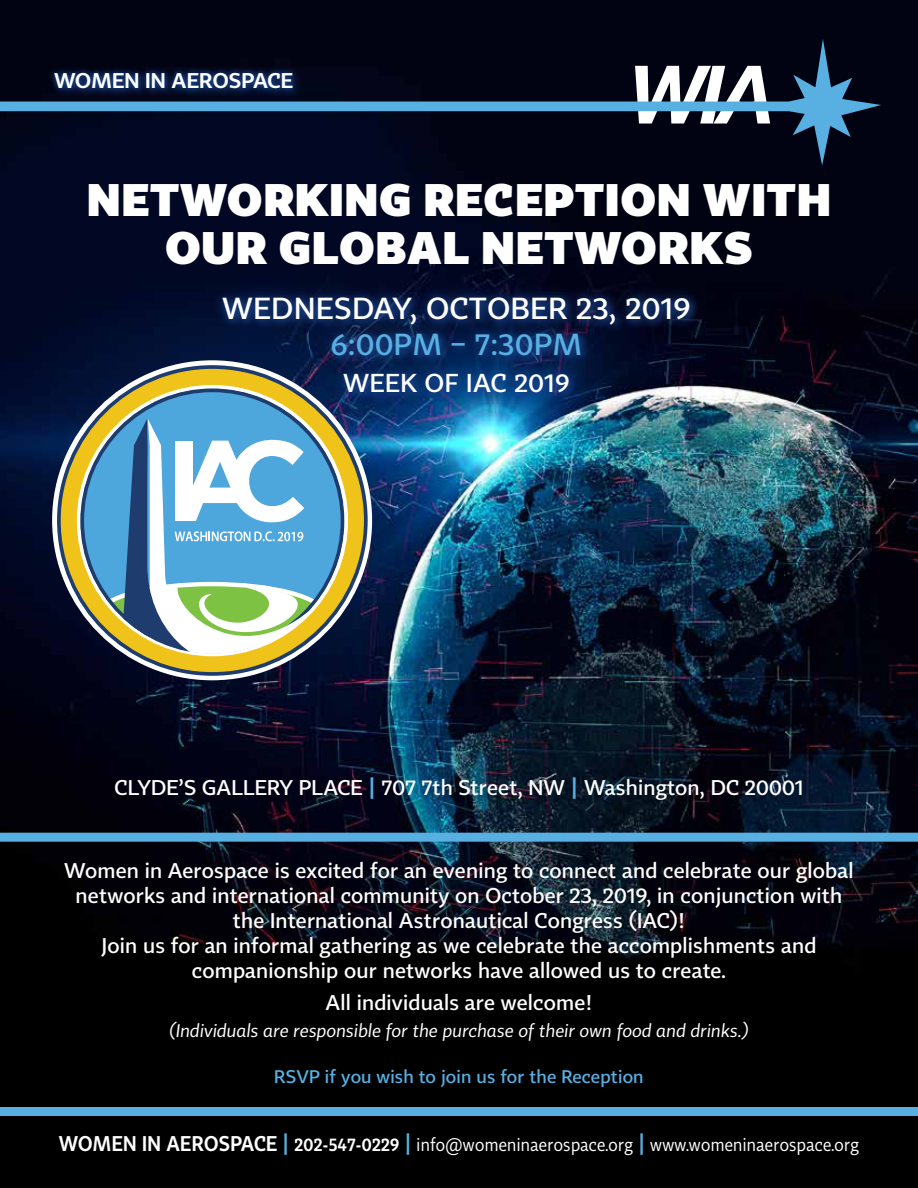
<style>
.page{position:relative;width:918px;height:1188px;background:#fff}
.page>*{position:absolute;margin:0;border:0;box-sizing:border-box;transform-origin:0 0}
.t1{font:500 45px/48px "Tabac Sans";letter-spacing:.03em;color:#fff;text-align:center}
.t2{font:500 30px "Tabac Sans";letter-spacing:.025em;color:#fff}
.t3{font:500 30px "Tabac Sans";letter-spacing:.025em;color:#58b0e2}
.t4{font:500 25.5px "Tabac Sans";letter-spacing:.025em;color:#fff}
.t5{font:500 21px/25.2px "Tabac Sans";letter-spacing:.01em;color:#fff;text-align:center}
.t6{font:300 21px "Tabac Sans";letter-spacing:.01em;color:#fff}
.t7{font:18px "Tabac Sans";letter-spacing:.02em;color:#fff;scale:.9 1}
.t8{font:italic 18px "Tabac Sans";letter-spacing:.01em;color:#fff}
.t9{font:500 18px "Tabac Sans";letter-spacing:.01em;color:#58b0e2}
.s1{font-weight:700;color:#58b0e2}
.s2{font-weight:300;font-size:21px}
.s3{font-weight:700;font-size:21px;color:#58b0e2}
.s4{font-weight:300}
</style>
<div class="page">
<img style="left:0;top:0;width:918px;height:1188px">
<div style="left:0;top:1107px;width:918px;height:9px;background:#58b0e2"></div>
<div style="left:0;top:833px;width:918px;height:9px;background:#58b0e2"></div>
<svg style="left:0;top:39px;width:881px;height:127px;background:#131e33"></svg>
<svg style="left:211px;top:285px;width:491px;height:120px;background:#0d2450"></svg>
<div style="left:50px;top:68px;width:252px;height:30px;background:#02081e"></div>
<svg style="left:48px;top:67px;width:250px;height:27px"></svg>
<div style="left:52px;top:360px;width:320px;height:320px;background:#fff;border-radius:50%"></div>
<svg style="left:57px;top:365px;width:311px;height:311px;background:#c0a73b"></svg>
<svg style="left:80px;top:388px;width:265px;height:266px;background:#7c9285"></svg>
<svg style="left:96px;top:419px;width:231px;height:235px"></svg>
<p class="t6" style="left:54px;top:67px;width:241px">WOMEN IN AEROSPACE</p>
<h1 class="t1" style="left:87px;top:176px;width:745px">NETWORKING RECEPTION WITH<br>OUR GLOBAL NETWORKS</h1>
<h2 class="t2" style="left:222px;top:290px;width:470px">WEDNESDAY, OCTOBER 23, 2019</h2>
<h2 class="t3" style="left:331px;top:326px;width:253px">6:00PM – 7:30PM</h2>
<p class="t4" style="left:343px;top:368px;width:228px">WEEK OF IAC 2019</p>
<p class="t5" style="left:115px;top:776px;width:690px">CLYDE’S GALLERY PLACE <span class="s1">|</span> 707 7th Street, NW <span class="s1">|</span> Washington, DC 20001</p>
<p class="t5" style="left:64px;top:858px;width:791px">Women in Aerospace is excited for an evening to connect and celebrate our global networks and international community on October 23, 2019, in conjunction with the International Astronautical Congress (IAC)!<br>Join us for an informal gathering as we celebrate the accomplishments and companionship our networks have allowed us to create.</p>
<p class="t5" style="left:325px;top:990px;width:269px">All individuals are welcome!</p>
<p class="t8" style="left:169px;top:1020px;width:581px">(Individuals are responsible for the purchase of their own food and drinks.)</p>
<p class="t9" style="left:274px;top:1065px;width:371px">RSVP if you wish to join us for the Reception</p>
<p class="t7" style="left:59px;top:1134px;width:891px"><span class="s2">WOMEN IN AEROSPACE</span> <span class="s3">|</span> <span class="s4">202-547-0229</span> <span class="s3">|</span> info@womeninaerospace.org <span class="s3">|</span> www.womeninaerospace.org</p>
</div>
